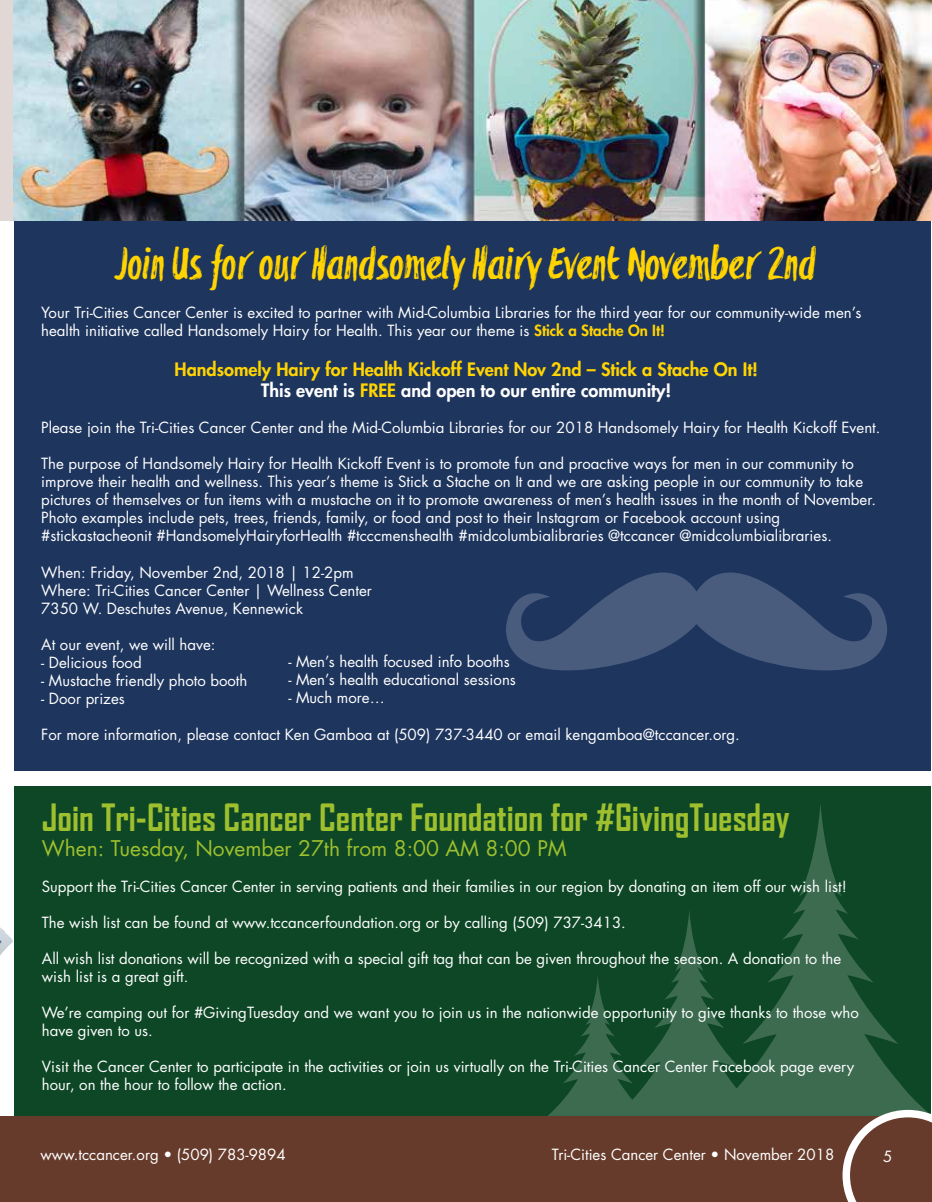
<style>
.page{position:relative;width:932px;height:1202px;background:#fff}
.page>*{position:absolute;margin:0;border:0;box-sizing:border-box;transform-origin:0 0}
.t1{font:45px "Blackflower";color:#ffd400}
.t2{font:700 36px "Agency FB";color:#9ebf2e}
.t3{font:21px "Futura Std";color:#9ebf2e}
.t4{font:800 18px/21.6px "Futura Std";color:#ffd400;text-align:center}
.t5{font:15px/18px "Futura Std";color:#fff}
.s1{font-weight:800;color:#ffd400}
.s2{color:#fff}
</style>
<div class="page">
<div style="left:14px;top:785px;width:917px;height:335px;background:#0d4726"></div>
<div style="left:14px;top:209px;width:917px;height:561px;background:#1e355e"></div>
<div style="left:14px;top:1116px;width:906px;height:86px;background:#663b2b"></div>
<div style="left:0;top:1116px;width:14px;height:86px;background:#663b2b"></div>
<svg style="left:842px;top:1115px;width:90px;height:87px"></svg>
<img style="left:14px;top:0;width:918px;height:221px">
<svg style="left:506px;top:572px;width:381px;height:99px"></svg>
<svg style="left:549px;top:804px;width:382px;height:311px"></svg>
<img style="left:0;top:927px;width:13px;height:28px">
<h1 class="t1" style="left:116px;top:239px;width:701px">Join Us for our Handsomely Hairy Event November 2nd</h1>
<p class="t5" style="left:41px;top:304px;width:821px">Your Tri-Cities Cancer Center is excited to partner with Mid-Columbia Libraries for the third year for our community-wide men’s health initiative called Handsomely Hairy for Health. This year our theme is <span class="s1">Stick a Stache On It!</span></p>
<p class="t4" style="left:175px;top:358px;width:585px">Handsomely Hairy for Health Kickoff Event Nov 2nd – Stick a Stache On It!<br><span class="s2">This event is</span> FREE <span class="s2">and open to our entire community!</span></p>
<p class="t5" style="left:41px;top:419px;width:840px">Please join the Tri-Cities Cancer Center and the Mid-Columbia Libraries for our 2018 Handsomely Hairy for Health Kickoff Event.</p>
<p class="t5" style="left:41px;top:455px;width:836px">The purpose of Handsomely Hairy for Health Kickoff Event is to promote fun and proactive ways for men in our community to improve their health and wellness. This year’s theme is Stick a Stache on It and we are asking people in our community to take pictures of themselves or fun items with a mustache on it to promote awareness of men’s health issues in the month of November.<br>Photo examples include pets, trees, friends, family, or food and post to their Instagram or Facebook account using #stickastacheonit #HandsomelyHairyforHealth #tcccmenshealth #midcolumbialibraries @tccancer @midcolumbialibraries.</p>
<p class="t5" style="left:41px;top:563px;width:332px">When: Friday, November 2nd, 2018 | 12-2pm<br>Where: Tri-Cities Cancer Center | Wellness Center<br>7350 W. Deschutes Avenue, Kennewick</p>
<p class="t5" style="left:41px;top:635px;width:176px">At our event, we will have:</p>
<p class="t5" style="left:41px;top:653px;width:102px">- Delicious food</p>
<p class="t5" style="left:41px;top:671px;width:208px">- Mustache friendly photo booth</p>
<p class="t5" style="left:41px;top:689px;width:85px">- Door prizes</p>
<p class="t5" style="left:41px;top:725px;width:700px">For more information, please contact Ken Gamboa at (509) 737-3440 or email kengamboa@tccancer.org.</p>
<p class="t5" style="left:288px;top:652px;width:223px">- Men’s health focused info booths</p>
<p class="t5" style="left:288px;top:670px;width:229px">- Men’s health educational sessions</p>
<p class="t5" style="left:288px;top:688px;width:98px">- Much more…</p>
<h2 class="t2" style="left:42px;top:795px;width:749px">Join Tri-Cities Cancer Center Foundation for #GivingTuesday</h2>
<h3 class="t3" style="left:42px;top:835px;width:526px">When: Tuesday, November 27th from 8:00 AM 8:00 PM</h3>
<p class="t5" style="left:42px;top:878px;width:806px">Support the Tri-Cities Cancer Center in serving patients and their families in our region by donating an item off our wish list!</p>
<p class="t5" style="left:42px;top:914px;width:585px">The wish list can be found at www.tccancerfoundation.org or by calling (509) 737-3413.</p>
<p class="t5" style="left:42px;top:950px;width:800px">All wish list donations will be recognized with a special gift tag that can be given throughout the season. A donation to the wish list is a great gift.</p>
<p class="t5" style="left:42px;top:1004px;width:818px">We’re camping out for #GivingTuesday and we want you to join us in the nationwide opportunity to give thanks to those who have given to us.</p>
<p class="t5" style="left:42px;top:1058px;width:814px">Visit the Cancer Center to participate in the activities or join us virtually on the Tri-Cities Cancer Center Facebook page every hour, on the hour to follow the action.</p>
<p class="t5" style="left:40px;top:1145px;width:247px">www.tccancer.org • (509) 783-9894</p>
<p class="t5" style="left:552px;top:1145px;width:284px">Tri-Cities Cancer Center • November 2018</p>
<p class="t5" style="left:883px;top:1147px;width:11px">5</p>
</div>
